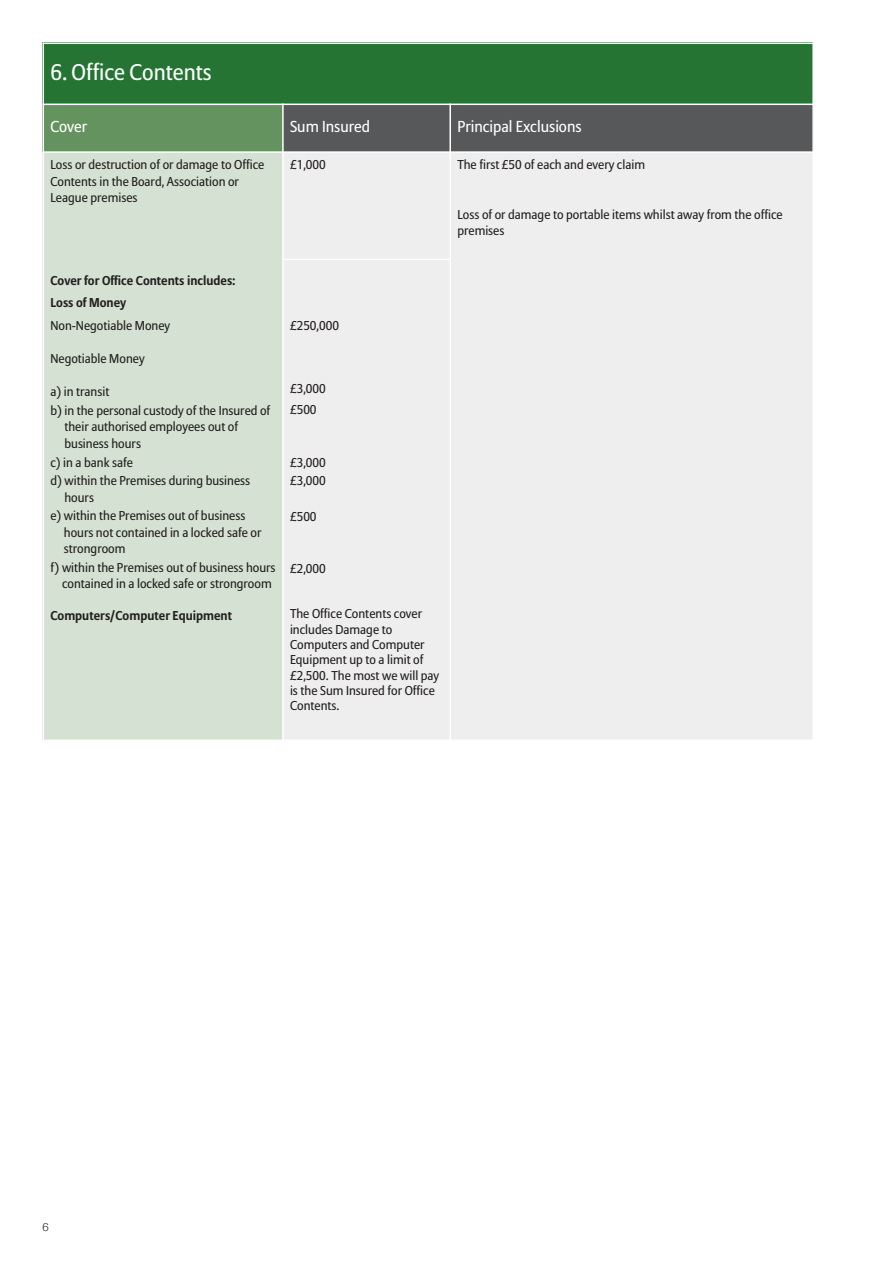
<style>
.page{position:relative;width:893px;height:1263px;background:#fff}
.page>*{position:absolute;margin:0;border:0;box-sizing:border-box;transform-origin:0 0}
.t1{font:22.5px "Allianz Sans";color:#fff}
.t2{font:15.75px "Allianz Sans";color:#fff}
.t3{font:12.75px/16.5px "Allianz Sans";color:#231f20}
.t4{font:700 12.75px/23px "Allianz Sans";color:#231f20}
.t5{font:300 11.25px "Helvetica Neue";color:#231f20}
</style>
<div class="page">
<div style="left:43px;top:43px;width:770px;height:61px;background:#267434"></div>
<div style="left:43px;top:104px;width:240px;height:48px;background:#659360"></div>
<div style="left:283px;top:104px;width:167px;height:48px;background:#57585a"></div>
<div style="left:450px;top:104px;width:364px;height:48px;background:#57585a"></div>
<div style="left:43px;top:152px;width:240px;height:588px;background:#d5e1d2"></div>
<div style="left:283px;top:152px;width:167px;height:107px;background:#eeeeef"></div>
<div style="left:450px;top:152px;width:364px;height:588px;background:#eeeeef"></div>
<div style="left:283px;top:259px;width:167px;height:482px;background:#eeeeef"></div>
<hr style="left:43px;top:43px;width:1px;height:698px;background:#fff">
<hr style="left:282px;top:104px;width:2px;height:637px;background:#fff">
<hr style="left:449px;top:104px;width:2px;height:637px;background:#fff">
<hr style="left:812px;top:43px;width:2px;height:698px;background:#fff">
<hr style="left:43px;top:43px;width:771px;height:1px;background:#fff">
<hr style="left:43px;top:104px;width:771px;height:1px;background:#fff">
<hr style="left:43px;top:151px;width:771px;height:2px;background:#fff">
<hr style="left:282px;top:259px;width:169px;height:1px;background:#fff">
<hr style="left:43px;top:739px;width:771px;height:2px;background:#fff">
<h1 class="t1" style="left:50px;top:63px;width:163px">6. Office Contents</h1>
<p class="t2" style="left:50px;top:121px;width:38px">Cover</p>
<p class="t2" style="left:290px;top:121px;width:82px">Sum Insured</p>
<p class="t2" style="left:457px;top:121px;width:126px">Principal Exclusions</p>
<p class="t3" style="left:50px;top:157px;width:216px">Loss or destruction of or damage to Office<br>Contents in the Board, Association or<br>League premises</p>
<p class="t3" style="left:290px;top:157px;width:37px">£1,000</p>
<p class="t3" style="left:457px;top:157px;width:189px">The first £50 of each and every claim</p>
<p class="t3" style="left:457px;top:207px;width:327px">Loss of or damage to portable items whilst away from the office premises</p>
<p class="t4" style="left:50px;top:270px;width:187px">Cover for Office Contents includes:<br>Loss of Money</p>
<p class="t3" style="left:50px;top:319px;width:121px">Non-Negotiable Money</p>
<p class="t3" style="left:50px;top:352px;width:96px">Negotiable Money</p>
<p class="t3" style="left:50px;top:384px;width:221px;line-height:18.6px">a) in transit<br>b) in the personal custody of the Insured of</p>
<p class="t3" style="left:64px;top:420px;width:175px">their authorised employees out of business hours</p>
<p class="t3" style="left:50px;top:454px;width:201px;line-height:18.6px">c) in a bank safe<br>d) within the Premises during business</p>
<p class="t3" style="left:50px;top:489px;width:196px;line-height:18.6px;text-indent:14px">hours<br>e) within the Premises out of business</p>
<p class="t3" style="left:64px;top:525px;width:199px">hours not contained in a locked safe or strongroom</p>
<p class="t3" style="left:62px;top:560px;width:215px;text-indent:-12px">f) within the Premises out of business hours contained in a locked safe or strongroom</p>
<p class="t4" style="left:50px;top:605px;width:183px">Computers/Computer Equipment</p>
<p class="t3" style="left:290px;top:319px;width:51px">£250,000</p>
<p class="t3" style="left:290px;top:380px;width:37px;line-height:20.7px">£3,000 £500</p>
<p class="t3" style="left:290px;top:454px;width:37px;line-height:18px">£3,000 £3,000</p>
<p class="t3" style="left:290px;top:509px;width:28px">£500</p>
<p class="t3" style="left:290px;top:561px;width:37px">£2,000</p>
<p class="t3" style="left:290px;top:607px;width:151px;line-height:15.3px">The Office Contents cover includes Damage to<br>Computers and Computer<br>Equipment up to a limit of £2,500. The most we will pay is the Sum Insured for Office<br>Contents.</p>
<p class="t5" style="left:43px;top:1220px;width:8px">6</p>
</div>
